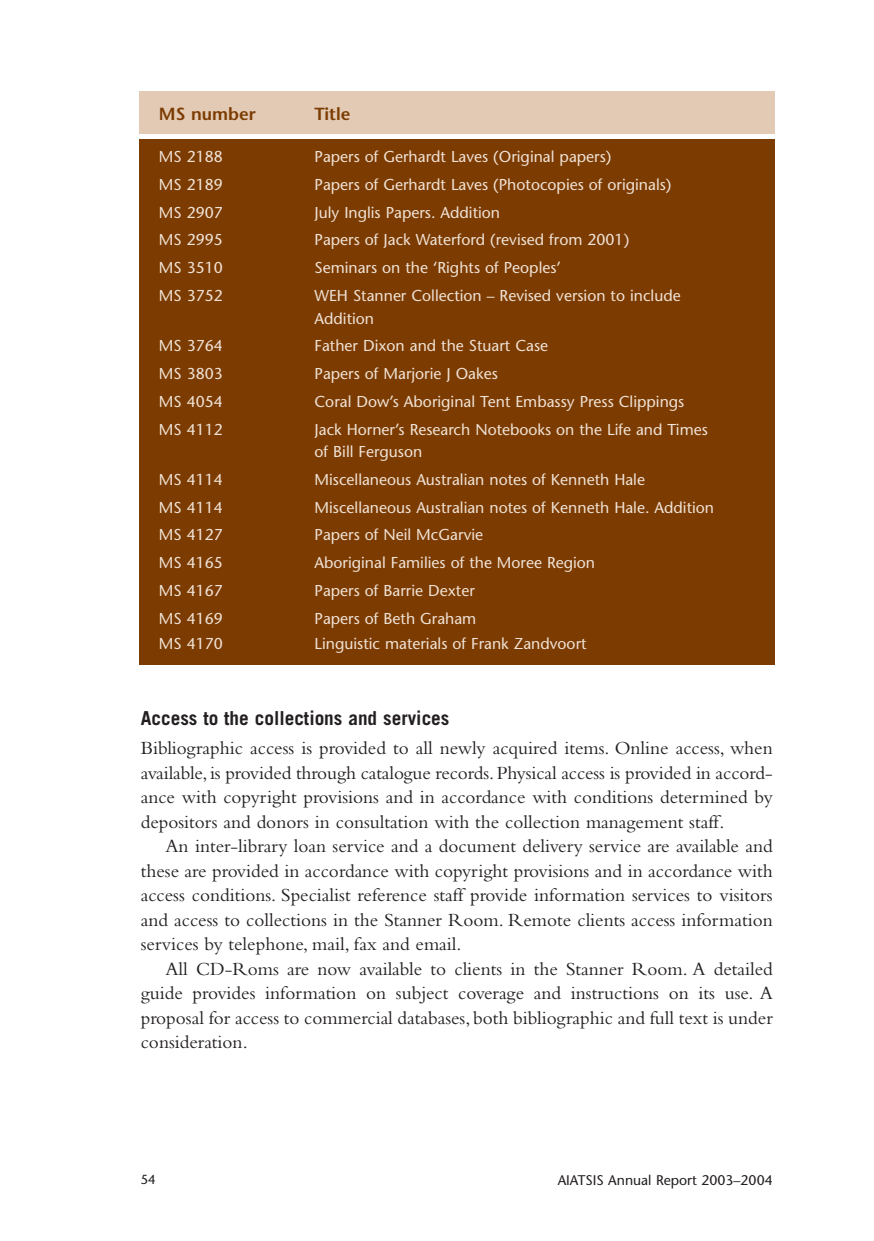
<style>
.page{position:relative;width:874px;height:1241px;background:#fff}
.page>*{position:absolute;margin:0;border:0;box-sizing:border-box;transform-origin:0 0}
.t1{font:19.25px/24.5px "Bembo";color:#231f20;text-align:justify}
.t2{font:700 19.25px "Trade Gothic";color:#231f20}
.t3{font:600 17.5px "Stone Sans";color:#7c3b00}
.t4{font:15.75px/22.8px "Stone Sans";color:#efe1d5}
.t5{font:14px "Stone Sans";color:#231f20}
.t6{font:13.12px "Stone Sans";color:#231f20}
</style>
<div class="page">
<div style="left:139px;top:139px;width:635px;height:525px;background:#7c3b00"></div>
<div style="left:139px;top:91px;width:635px;height:42px;background:#e2cab5"></div>
<p class="t3" style="left:159px;top:107px;width:98px">MS number</p>
<p class="t3" style="left:314px;top:107px;width:37px">Title</p>
<p class="t4" style="left:159px;top:147px;width:65px">MS 2188</p>
<p class="t4" style="left:314px;top:147px;width:298px">Papers of Gerhardt Laves (Original papers)</p>
<p class="t4" style="left:159px;top:175px;width:65px">MS 2189</p>
<p class="t4" style="left:314px;top:175px;width:358px">Papers of Gerhardt Laves (Photocopies of originals)</p>
<p class="t4" style="left:159px;top:203px;width:65px">MS 2907</p>
<p class="t4" style="left:314px;top:203px;width:187px">July Inglis Papers. Addition</p>
<p class="t4" style="left:159px;top:230px;width:65px">MS 2995</p>
<p class="t4" style="left:314px;top:230px;width:316px">Papers of Jack Waterford (revised from 2001)</p>
<p class="t4" style="left:159px;top:258px;width:65px">MS 3510</p>
<p class="t4" style="left:314px;top:258px;width:248px">Seminars on the ‘Rights of Peoples’</p>
<p class="t4" style="left:159px;top:286px;width:65px">MS 3752</p>
<p class="t4" style="left:314px;top:286px;width:367px">WEH Stanner Collection – Revised version to include<br>Addition</p>
<p class="t4" style="left:159px;top:336px;width:65px">MS 3764</p>
<p class="t4" style="left:314px;top:336px;width:235px">Father Dixon and the Stuart Case</p>
<p class="t4" style="left:159px;top:364px;width:65px">MS 3803</p>
<p class="t4" style="left:314px;top:364px;width:185px">Papers of Marjorie J Oakes</p>
<p class="t4" style="left:159px;top:392px;width:65px">MS 4054</p>
<p class="t4" style="left:314px;top:392px;width:371px">Coral Dow’s Aboriginal Tent Embassy Press Clippings</p>
<p class="t4" style="left:159px;top:419px;width:65px">MS 4112</p>
<p class="t4" style="left:314px;top:419px;width:395px">Jack Horner’s Research Notebooks on the Life and Times of Bill Ferguson</p>
<p class="t4" style="left:159px;top:470px;width:65px">MS 4114</p>
<p class="t4" style="left:314px;top:470px;width:332px">Miscellaneous Australian notes of Kenneth Hale</p>
<p class="t4" style="left:159px;top:497px;width:65px">MS 4114</p>
<p class="t4" style="left:314px;top:497px;width:401px">Miscellaneous Australian notes of Kenneth Hale. Addition</p>
<p class="t4" style="left:159px;top:525px;width:65px">MS 4127</p>
<p class="t4" style="left:314px;top:525px;width:170px">Papers of Neil McGarvie</p>
<p class="t4" style="left:159px;top:553px;width:65px">MS 4165</p>
<p class="t4" style="left:314px;top:553px;width:282px">Aboriginal Families of the Moree Region</p>
<p class="t4" style="left:159px;top:581px;width:65px">MS 4167</p>
<p class="t4" style="left:314px;top:581px;width:162px">Papers of Barrie Dexter</p>
<p class="t4" style="left:159px;top:608px;width:65px">MS 4169</p>
<p class="t4" style="left:314px;top:608px;width:163px">Papers of Beth Graham</p>
<p class="t4" style="left:159px;top:634px;width:65px">MS 4170</p>
<p class="t4" style="left:314px;top:634px;width:273px">Linguistic materials of Frank Zandvoort</p>
<p class="t2" style="left:141px;top:711px;width:310px">Access to the collections and services</p>
<p class="t1" style="left:141px;top:738px;width:633px">Bibliographic access is provided to all newly acquired items. Online access, when available, is provided through catalogue records. Physical access is provided in accord&shy;ance with copyright provisions and in accordance with conditions determined by depositors and donors in consultation with the collection management staff.</p>
<p class="t1" style="left:141px;top:836px;width:633px;text-indent:25px">An inter-library loan service and a document delivery service are available and these are provided in accordance with copyright provisions and in accordance with access conditions. Specialist reference staff provide information services to visitors and access to collections in the Stanner Room. Remote clients access information services by telephone, mail, fax and email.</p>
<p class="t1" style="left:141px;top:958px;width:633px;text-indent:25px">All CD-Roms are now available to clients in the Stanner Room. A detailed guide provides information on subject coverage and instructions on its use. A proposal for access to commercial databases, both bibliographic and full text is under consideration.</p>
<p class="t6" style="left:141px;top:1174px;width:17px">54</p>
<p class="t5" style="left:557px;top:1174px;width:216px">AIATSIS Annual Report 2003–2004</p>
</div>
